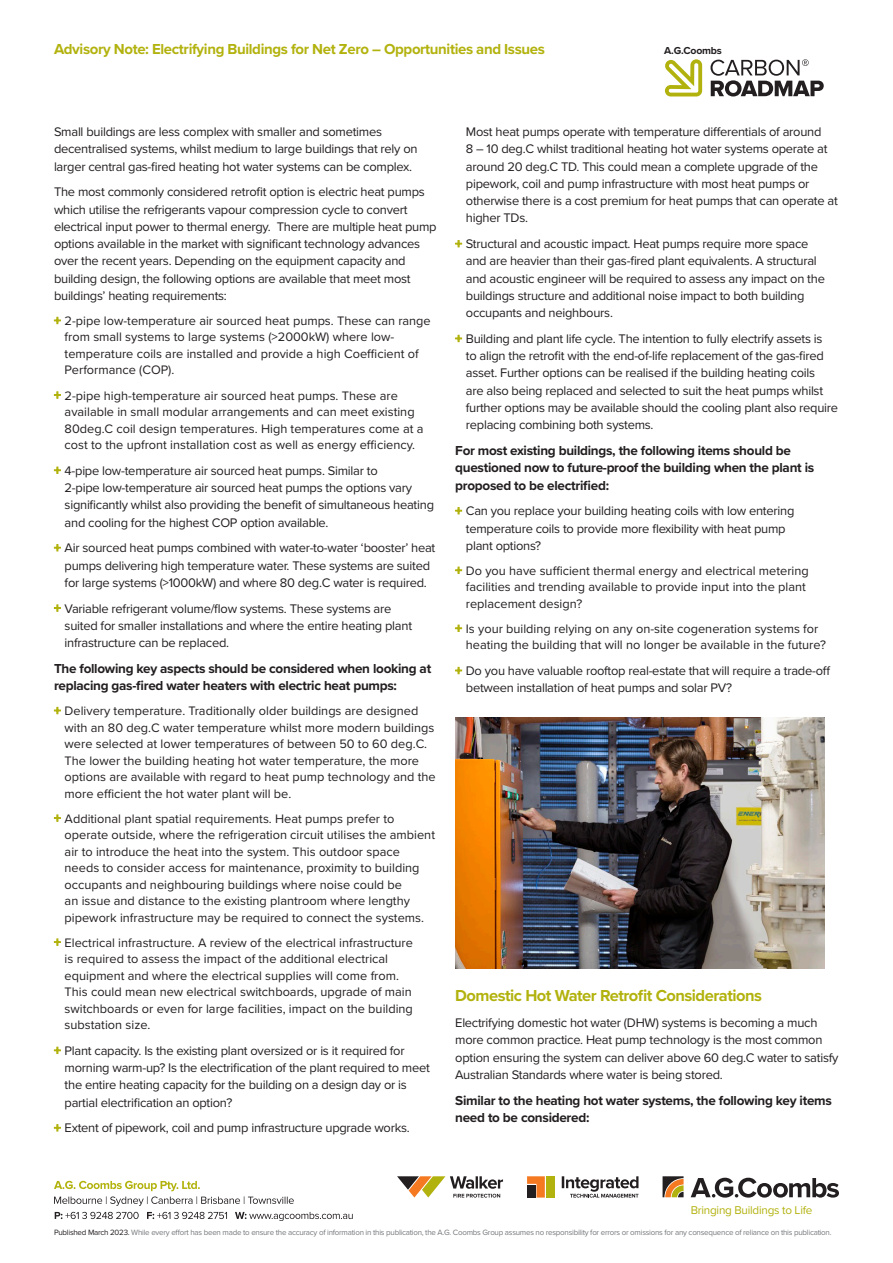
<style>
.page{position:relative;width:893px;height:1263px;background:#fff}
.page>*{position:absolute;margin:0;border:0;box-sizing:border-box;transform-origin:0 0}
.Body_Header{font:700 16.5px "Proxima Nova";letter-spacing:-.03em;color:#b2b20e}
.Bullet_points{font:700 15px "Proxima Nova";letter-spacing:-.025em;color:#b2b20e}
.Body_Header-2{font:700 13.5px/17.2px "Proxima Nova";letter-spacing:-.02em;color:#231f20}
.Bullet_points-2{font:700 13.5px/17.2px "Proxima Nova";letter-spacing:-.02em;color:#231f20}
.Normal_Body{font:12.9px/17.2px "Proxima Nova";letter-spacing:-.02em;color:#231f20}
.t1{font:12.75px/16.5px "Proxima Nova";color:#231f20}
.Bullet_points-3{font:11.7px "Proxima Nova";letter-spacing:-.02em;color:#b2b20e}
.Normal_Body-2{font:700 10.5px "Proxima Nova";letter-spacing:-.02em;color:#231f20}
.t2{font:7.95px "Proxima Nova";letter-spacing:-.03em;color:#76787b}
.s1{font-weight:600;font-size:13.5px;color:#b2b20e}
.s2{color:#231f20}
</style>
<div class="page">
<svg style="left:663px;top:1176px;width:21px;height:21px"></svg>
<svg style="left:691px;top:1178px;width:148px;height:19px"></svg>
<svg style="left:397px;top:1176px;width:106px;height:21px"></svg>
<svg style="left:527px;top:1176px;width:18px;height:21px"></svg>
<div style="left:546px;top:1176px;width:8px;height:21px;background:#b2b20e"></div>
<div style="left:527px;top:1185px;width:8px;height:12px;background:#231f20"></div>
<svg style="left:562px;top:1176px;width:76px;height:21px"></svg>
<svg style="left:55px;top:1212px;width:298px;height:9px"></svg>
<svg style="left:54px;top:1181px;width:240px;height:25px"></svg>
<img style="left:455px;top:717px;width:370px;height:252px">
<svg style="left:710px;top:59px;width:114px;height:37px"></svg>
<svg style="left:664px;top:59px;width:38px;height:37px"></svg>
<p class="Bullet_points" style="left:54px;top:38px;width:492px">Advisory Note: Electrifying Buildings for Net Zero – Opportunities and Issues</p>
<p class="Normal_Body-2" style="left:664px;top:43px;width:59px">A.G.Coombs</p>
<p class="Normal_Body" style="left:54px;top:123px;width:365px">Small buildings are less complex with smaller and sometimes decentralised systems, whilst medium to large buildings that rely on larger central gas-fired heating hot water systems can be complex.</p>
<p class="Normal_Body" style="left:54px;top:183px;width:384px">The most commonly considered retrofit option is electric heat pumps which utilise the refrigerants vapour compression cycle to convert electrical input power to thermal energy. There are multiple heat pump options available in the market with significant technology advances over the recent years. Depending on the equipment capacity and building design, the following options are available that meet most buildings’ heating requirements:</p>
<p class="t1" style="left:65px;top:312px;width:368px;text-indent:-11px"><span class="s1">+</span> 2-pipe low-temperature air sourced heat pumps. These can range from small systems to large systems (&gt;2000kW) where low&shy;temperature coils are installed and provide a high Coefficient of Performance (COP).</p>
<p class="t1" style="left:65px;top:386px;width:360px;text-indent:-11px"><span class="s1">+</span> 2-pipe high-temperature air sourced heat pumps. These are available in small modular arrangements and can meet existing 80deg.C coil design temperatures. High temperatures come at a cost to the upfront installation cost as well as energy efficiency.</p>
<p class="Normal_Body" style="left:65px;top:461px;width:371px;text-indent:-11px"><span class="s1">+</span> 4-pipe low-temperature air sourced heat pumps. Similar to<br>2-pipe low-temperature air sourced heat pumps the options vary significantly whilst also providing the benefit of simultaneous heating and cooling for the highest COP option available.</p>
<p class="Normal_Body" style="left:54px;top:539px;width:383px;text-align:center"><span class="s1">+</span> Air sourced heat pumps combined with water-to-water ‘booster’ heat pumps delivering high temperature water. These systems are suited for large systems (&gt;1000kW) and where 80 deg.C water is required.</p>
<p class="Normal_Body" style="left:65px;top:599px;width:349px;text-indent:-11px"><span class="s1">+</span> Variable refrigerant volume/flow systems. These systems are suited for smaller installations and where the entire heating plant infrastructure can be replaced.</p>
<p class="Body_Header-2" style="left:54px;top:659px;width:379px">The following key aspects should be considered when looking at replacing gas-fired water heaters with electric heat pumps:</p>
<p class="t1" style="left:65px;top:702px;width:373px;text-indent:-11px"><span class="s1">+</span> Delivery temperature. Traditionally older buildings are designed with an 80 deg.C water temperature whilst more modern buildings were selected at lower temperatures of between 50 to 60 deg.C.<br>The lower the building heating hot water temperature, the more options are available with regard to heat pump technology and the more efficient the hot water plant will be.</p>
<p class="t1" style="left:65px;top:809px;width:372px;text-indent:-11px"><span class="s1">+</span> Additional plant spatial requirements. Heat pumps prefer to operate outside, where the refrigeration circuit utilises the ambient air to introduce the heat into the system. This outdoor space needs to consider access for maintenance, proximity to building occupants and neighbouring buildings where noise could be<br>an issue and distance to the existing plantroom where lengthy pipework infrastructure may be required to connect the systems.</p>
<p class="t1" style="left:65px;top:933px;width:350px;text-indent:-11px"><span class="s1">+</span> Electrical infrastructure. A review of the electrical infrastructure is required to assess the impact of the additional electrical equipment and where the electrical supplies will come from.<br>This could mean new electrical switchboards, upgrade of main switchboards or even for large facilities, impact on the building substation size.</p>
<p class="Normal_Body" style="left:65px;top:1041px;width:367px;text-indent:-11px"><span class="s1">+</span> Plant capacity. Is the existing plant oversized or is it required for morning warm-up? Is the electrification of the plant required to meet the entire heating capacity for the building on a design day or is partial electrification an option?</p>
<p class="Normal_Body" style="left:54px;top:1119px;width:357px"><span class="s1">+</span> Extent of pipework, coil and pump infrastructure upgrade works.</p>
<p class="Normal_Body" style="left:466px;top:123px;width:373px">Most heat pumps operate with temperature differentials of around<br>8 – 10 deg.C whilst traditional heating hot water systems operate at around 20 deg.C TD. This could mean a complete upgrade of the pipework, coil and pump infrastructure with most heat pumps or otherwise there is a cost premium for heat pumps that can operate at higher TDs.</p>
<p class="Normal_Body" style="left:466px;top:235px;width:361px;text-indent:-11px"><span class="s1">+</span> Structural and acoustic impact. Heat pumps require more space and are heavier than their gas-fired plant equivalents. A structural and acoustic engineer will be required to assess any impact on the buildings structure and additional noise impact to both building occupants and neighbours.</p>
<p class="Normal_Body" style="left:466px;top:329px;width:374px;text-indent:-11px"><span class="s1">+</span> Building and plant life cycle. The intention to fully electrify assets is<br>to align the retrofit with the end-of-life replacement of the gas-fired asset. Further options can be realised if the building heating coils<br>are also being replaced and selected to suit the heat pumps whilst further options may be available should the cooling plant also require replacing combining both systems.</p>
<p class="Bullet_points-2" style="left:455px;top:442px;width:361px">For most existing buildings, the following items should be questioned now to future-proof the building when the plant is proposed to be electrified:</p>
<p class="Normal_Body" style="left:466px;top:502px;width:330px;text-indent:-11px"><span class="s1">+</span> Can you replace your building heating coils with low entering temperature coils to provide more flexibility with heat pump plant options?</p>
<p class="t1" style="left:466px;top:562px;width:344px;text-indent:-11px"><span class="s1">+</span> Do you have sufficient thermal energy and electrical metering facilities and trending available to provide input into the plant replacement design?</p>
<p class="t1" style="left:466px;top:620px;width:362px;text-indent:-11px"><span class="s1">+</span> Is your building relying on any on-site cogeneration systems for heating the building that will no longer be available in the future?</p>
<p class="Normal_Body" style="left:466px;top:661px;width:366px;text-indent:-11px"><span class="s1">+</span> Do you have valuable rooftop real-estate that will require a trade-off between installation of heat pumps and solar PV?</p>
<p class="Body_Header" style="left:455px;top:983px;width:308px">Domestic Hot Water Retrofit Considerations</p>
<p class="Normal_Body" style="left:455px;top:1014px;width:385px">Electrifying domestic hot water (DHW) systems is becoming a much more common practice. Heat pump technology is the most common option ensuring the system can deliver above 60 deg.C water to satisfy Australian Standards where water is being stored.</p>
<p class="Body_Header-2" style="left:455px;top:1091px;width:378px">Similar to the heating hot water systems, the following key items need to be considered:</p>
<p class="Bullet_points-3" style="left:691px;top:1201px;width:123px">Bringing Buildings to Life</p>
<p class="t2" style="left:54px;top:1227px;width:779px"><span class="s2">Published March 2023.</span> While every effort has been made to ensure the accuracy of information in this publication, the A.G. Coombs Group assumes no responsibility for errors or omissions for any consequence of reliance on this publication.</p>
</div>
